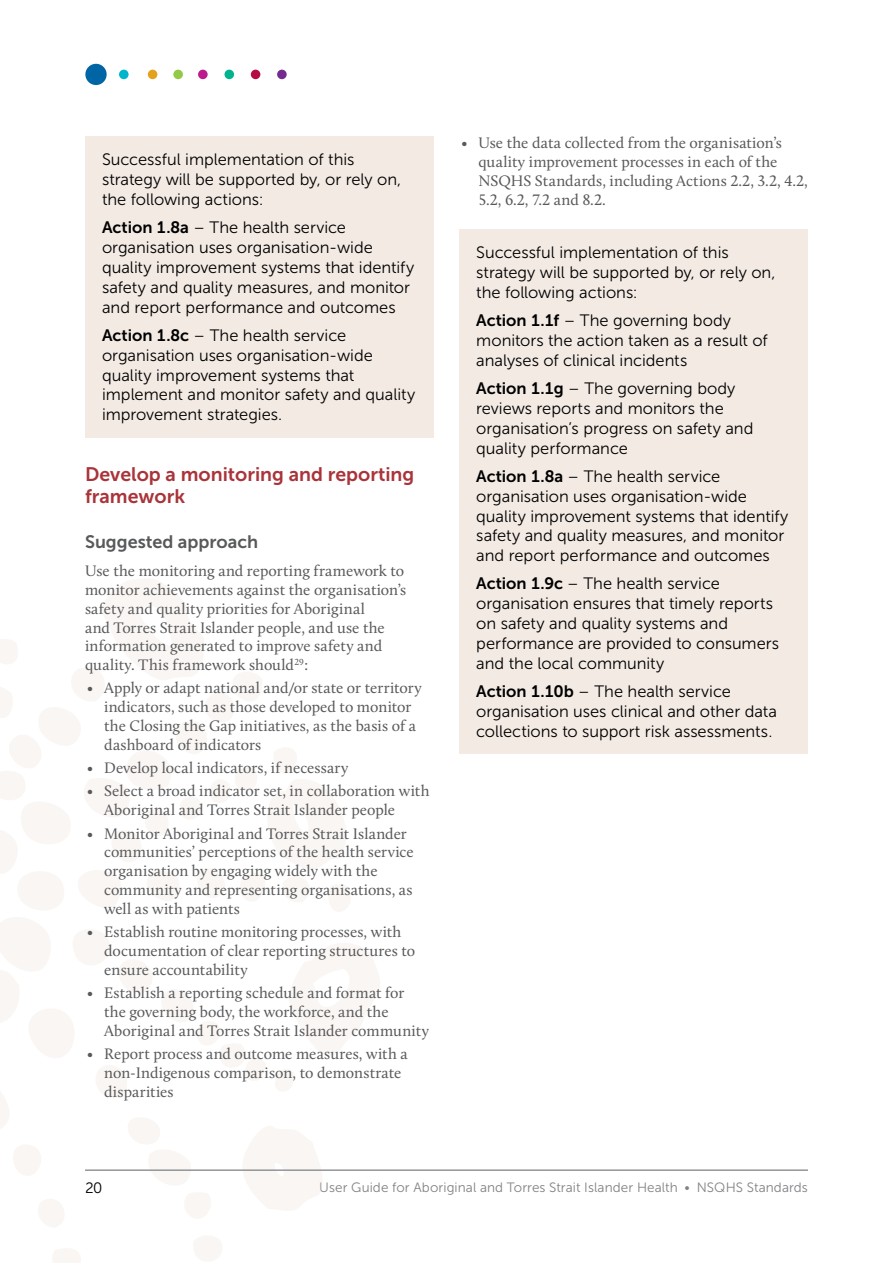
<style>
.page{position:relative;width:893px;height:1263px;background:#fff}
.page>*{position:absolute;margin:0;border:0;box-sizing:border-box;transform-origin:0 0}
.Heading_3a_suggested{font:19.5px/22.5px "Museo Sans 700";color:#a9343a}
.Heading_4{font:18px "Museo Sans 700";color:#58595b}
.BoxText{font:16.5px/19.8px "Museo Sans 300";color:#000}
.NormalBeforeBullet{font:15.75px/18.9px "Calluna";color:#58595b}
.t1{font:15px "Museo Sans 300";color:#000}
.t2{font:13.5px "Museo Sans 300";letter-spacing:.005em;color:#808285}
.s1{font-family:"Museo Sans 700"}
</style>
<div class="page">
<svg style="left:0;top:579px;width:380px;height:684px"></svg>
<div style="left:85px;top:64px;width:22px;height:21px;background:#0065a4;border-radius:50%"></div>
<div style="left:224px;top:70px;width:10px;height:9px;background:#00b48f;border-radius:50%"></div>
<div style="left:198px;top:70px;width:10px;height:9px;background:#bb1b8d;border-radius:50%"></div>
<div style="left:251px;top:70px;width:9px;height:9px;background:#b40b47;border-radius:50%"></div>
<div style="left:277px;top:70px;width:10px;height:9px;background:#732b90;border-radius:50%"></div>
<div style="left:173px;top:70px;width:10px;height:9px;background:#94c947;border-radius:50%"></div>
<div style="left:148px;top:70px;width:9px;height:9px;background:#e4a11b;border-radius:50%"></div>
<div style="left:119px;top:70px;width:10px;height:9px;background:#00b5cb;border-radius:50%"></div>
<hr style="left:85px;top:1169px;width:723px;height:2px;background:#939598">
<div style="left:85px;top:136px;width:349px;height:301px;background:#f3eae4"></div>
<div style="left:459px;top:229px;width:349px;height:524px;background:#f3eae4"></div>
<p class="BoxText" style="left:102px;top:150px;width:301px">Successful implementation of this strategy will be supported by, or rely on, the following actions:</p>
<p class="BoxText" style="left:102px;top:218px;width:314px"><span class="s1">Action 1.8a</span> – The health service organisation uses organisation-wide quality improvement systems that identify safety and quality measures, and monitor and report performance and outcomes</p>
<p class="BoxText" style="left:102px;top:325px;width:315px"><span class="s1">Action 1.8c</span> – The health service organisation uses organisation-wide quality improvement systems that implement and monitor safety and quality improvement strategies.</p>
<h3 class="Heading_3a_suggested" style="left:85px;top:463px;width:331px">Develop a monitoring and reporting framework</h3>
<h4 class="Heading_4" style="left:85px;top:532px;width:175px">Suggested approach</h4>
<p class="NormalBeforeBullet" style="left:85px;top:561px;width:323px">Use the monitoring and reporting framework to monitor achievements against the organisation’s safety and quality priorities for Aboriginal<br>and Torres Strait Islander people, and use the information generated to improve safety and quality. This framework should<sup>29</sup>:</p>
<p class="NormalBeforeBullet" style="left:104px;top:679px;width:319px;text-indent:-17px">• Apply or adapt national and/or state or territory indicators, such as those developed to monitor the Closing the Gap initiatives, as the basis of a dashboard of indicators</p>
<p class="NormalBeforeBullet" style="left:87px;top:758px;width:263px">• Develop local indicators, if necessary</p>
<p class="NormalBeforeBullet" style="left:104px;top:782px;width:327px;text-indent:-17px">• Select a broad indicator set, in collaboration with<br>Aboriginal and Torres Strait Islander people</p>
<p class="NormalBeforeBullet" style="left:104px;top:824px;width:311px;text-indent:-17px">• Monitor Aboriginal and Torres Strait Islander communities’ perceptions of the health service organisation by engaging widely with the community and representing organisations, as well as with patients</p>
<p class="NormalBeforeBullet" style="left:104px;top:922px;width:313px;text-indent:-17px">• Establish routine monitoring processes, with documentation of clear reporting structures to ensure accountability</p>
<p class="NormalBeforeBullet" style="left:104px;top:983px;width:326px;text-indent:-17px">• Establish a reporting schedule and format for the governing body, the workforce, and the<br>Aboriginal and Torres Strait Islander community</p>
<p class="NormalBeforeBullet" style="left:104px;top:1044px;width:305px;text-indent:-17px">• Report process and outcome measures, with a non-Indigenous comparison, to demonstrate disparities</p>
<p class="NormalBeforeBullet" style="left:478px;top:133px;width:331px;text-indent:-17px">• Use the data collected from the organisation’s quality improvement processes in each of the NSQHS Standards, including Actions 2.2, 3.2, 4.2, 5.2, 6.2, 7.2 and 8.2.</p>
<p class="BoxText" style="left:476px;top:243px;width:301px">Successful implementation of this strategy will be supported by, or rely on, the following actions:</p>
<p class="BoxText" style="left:476px;top:311px;width:293px"><span class="s1">Action 1.1f</span> – The governing body monitors the action taken as a result of analyses of clinical incidents</p>
<p class="BoxText" style="left:476px;top:379px;width:279px"><span class="s1">Action 1.1g</span> – The governing body reviews reports and monitors the organisation’s progress on safety and quality performance</p>
<p class="BoxText" style="left:476px;top:466px;width:314px"><span class="s1">Action 1.8a</span> – The health service organisation uses organisation-wide quality improvement systems that identify safety and quality measures, and monitor and report performance and outcomes</p>
<p class="BoxText" style="left:476px;top:574px;width:304px"><span class="s1">Action 1.9c</span> – The health service organisation ensures that timely reports on safety and quality systems and performance are provided to consumers and the local community</p>
<p class="BoxText" style="left:476px;top:681px;width:302px"><span class="s1">Action 1.10b</span> – The health service organisation uses clinical and other data collections to support risk assessments.</p>
<p class="t1" style="left:85px;top:1180px;width:19px">20</p>
<p class="t2" style="left:319px;top:1180px;width:490px">User Guide for Aboriginal and Torres Strait Islander Health • NSQHS Standards</p>
</div>
